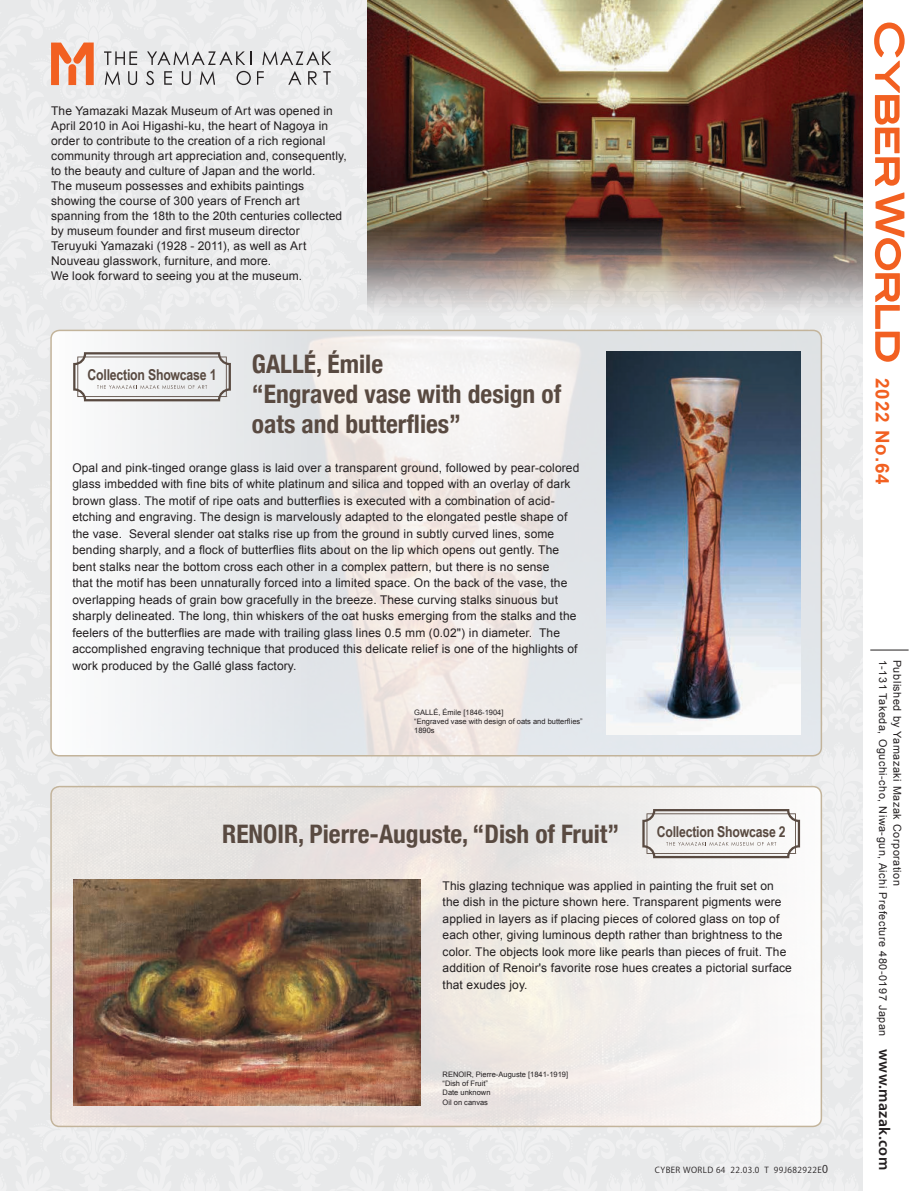
<style>
.page{position:relative;width:915px;height:1191px;background:#fff}
.page>*{position:absolute;margin:0;border:0;box-sizing:border-box;transform-origin:0 0}
.t1{font:700 condensed 25.5px/30px "Helvetica Neue";color:#594a41}
.t2{font:700 18.75px "Arial";letter-spacing:.05em;color:#f26021}
.t3{font:600 15.75px "Myriad Pro";letter-spacing:.025em;color:#231f20}
.t4{font:700 15px "Arial Narrow";letter-spacing:-.015em;color:#594a41}
.t5{font:12px/16.5px "Arial";letter-spacing:.01em;color:#231f20}
.t6{font:10.8px "Arial";letter-spacing:.05em;color:#231f20}
.t7{font:8.25px "Koz Go Pro";letter-spacing:.05em;color:#231f20}
.t8{font:7.5px/9px "Arial";color:#231f20}
.s1{font-size:10.8px}
</style>
<div class="page">
<div style="left:0;top:0;width:914px;height:1191px;background:#e9eaeb"></div>
<img style="left:367px;top:0;width:496px;height:308px">
<div style="left:863px;top:0;width:51px;height:1191px;background:#fff"></div>
<img style="left:51px;top:330px;width:770px;height:425px">
<img style="left:53px;top:786px;width:768px;height:340px">
<div style="left:50px;top:330px;width:771px;height:426px;border:2px solid #c3b49b;border-radius:9px"></div>
<div style="left:50px;top:786px;width:771px;height:341px;border:2px solid #c3b49b;border-radius:9px"></div>
<svg style="left:874px;top:192px;width:30px;height:170px"></svg>
<svg style="left:874px;top:23px;width:30px;height:163px"></svg>
<hr style="left:870px;top:650px;width:38px;height:1px;background:#231f20">
<svg style="left:51px;top:43px;width:43px;height:42px"></svg>
<svg style="left:104px;top:51px;width:33px;height:14px"></svg>
<svg style="left:147px;top:51px;width:104px;height:14px"></svg>
<svg style="left:262px;top:51px;width:69px;height:14px"></svg>
<svg style="left:105px;top:71px;width:15px;height:14px"></svg>
<svg style="left:128px;top:71px;width:9px;height:14px"></svg>
<svg style="left:146px;top:71px;width:8px;height:14px"></svg>
<svg style="left:164px;top:71px;width:8px;height:14px"></svg>
<svg style="left:182px;top:71px;width:9px;height:14px"></svg>
<svg style="left:200px;top:71px;width:15px;height:14px"></svg>
<svg style="left:236px;top:71px;width:15px;height:14px"></svg>
<svg style="left:257px;top:71px;width:7px;height:14px"></svg>
<svg style="left:288px;top:71px;width:13px;height:14px"></svg>
<svg style="left:308px;top:71px;width:9px;height:14px"></svg>
<svg style="left:323px;top:71px;width:7px;height:14px"></svg>
<svg style="left:73px;top:352px;width:158px;height:49px"></svg>
<img style="left:605px;top:351px;width:194px;height:383px">
<img style="left:73px;top:879px;width:347px;height:226px">
<svg style="left:642px;top:809px;width:157px;height:49px"></svg>
<p class="t5" style="left:51px;top:105px;width:297px;line-height:15px">The Yamazaki Mazak Museum of Art was opened in April 2010 in Aoi Higashi-ku, the heart of Nagoya in order to contribute to the creation of a rich regional community through art appreciation and, consequently, to the beauty and culture of Japan and the world.<br>The museum possesses and exhibits paintings showing the course of 300 years of French art spanning from the 18th to the 20th centuries collected by museum founder and first museum director Teruyuki Yamazaki (1928 - 2011), as well as Art Nouveau glasswork, furniture, and more.<br>We look forward to seeing you at the museum.</p>
<p class="t4" style="left:88px;top:366px;width:130px">Collection Showcase 1</p>
<h1 class="t1" style="left:252px;top:349px;width:311px">GALLÉ, Émile<br>“Engraved vase with design of oats and butterflies”</h1>
<p class="t5" style="left:72px;top:460px;width:508px">Opal and pink-tinged orange glass is laid over a transparent ground, followed by pear-colored glass imbedded with fine bits of white platinum and silica and topped with an overlay of dark brown glass. The motif of ripe oats and butterflies is executed with a combination of acid&shy;etching and engraving. The design is marvelously adapted to the elongated pestle shape of the vase. Several slender oat stalks rise up from the ground in subtly curved lines, some bending sharply, and a flock of butterflies flits about on the lip which opens out gently. The bent stalks near the bottom cross each other in a complex pattern, but there is no sense<br>that the motif has been unnaturally forced into a limited space. On the back of the vase, the overlapping heads of grain bow gracefully in the breeze. These curving stalks sinuous but sharply delineated. The long, thin whiskers of the oat husks emerging from the stalks and the feelers of the butterflies are made with trailing glass lines 0.5 mm (0.02") in diameter. The accomplished engraving technique that produced this delicate relief is one of the highlights of work produced by the Gallé glass factory.</p>
<p class="t8" style="left:414px;top:708px;width:170px">GALLÉ, Émile [1846-1904]<br>“Engraved vase with design of oats and butterflies”<br>1890s</p>
<h1 class="t1" style="left:222px;top:818px;width:398px">RENOIR, Pierre-Auguste, “Dish of Fruit”</h1>
<p class="t4" style="left:656px;top:823px;width:130px">Collection Showcase 2</p>
<p class="t5" style="left:442px;top:878px;width:351px">This glazing technique was applied in painting the fruit set on the dish in the picture shown here. Transparent pigments were applied in layers as if placing pieces of colored glass on top of each other, giving luminous depth rather than brightness to the color. The objects look more like pearls than pieces of fruit. The addition of Renoir's favorite rose hues creates a pictorial surface that exudes joy.</p>
<p class="t8" style="left:442px;top:1071px;width:127px">RENOIR, Pierre-Auguste [1841-1919] “Dish of Fruit”<br>Date unknown<br>Oil on canvas</p>
<p class="t7" style="left:654px;top:1164px;width:174px">CYBER WORLD 64 22.03.0 T 99J682922E<span class="s1">0</span></p>
<h2 class="t2" style="left:892px;top:378px;width:108px;rotate:90deg">2022 No.64</h2>
<p class="t6" style="left:886px;top:659px;width:378px;rotate:90deg">1-131 Takeda, Oguchi-cho, Niwa-gun, Aichi Prefecture 480-0197 Japan</p>
<p class="t6" style="left:901px;top:659px;width:227px;rotate:90deg">Published by Yamazaki Mazak Corporation</p>
<h3 class="t3" style="left:893px;top:1048px;width:123px;rotate:90deg">www.mazak.com</h3>
</div>
